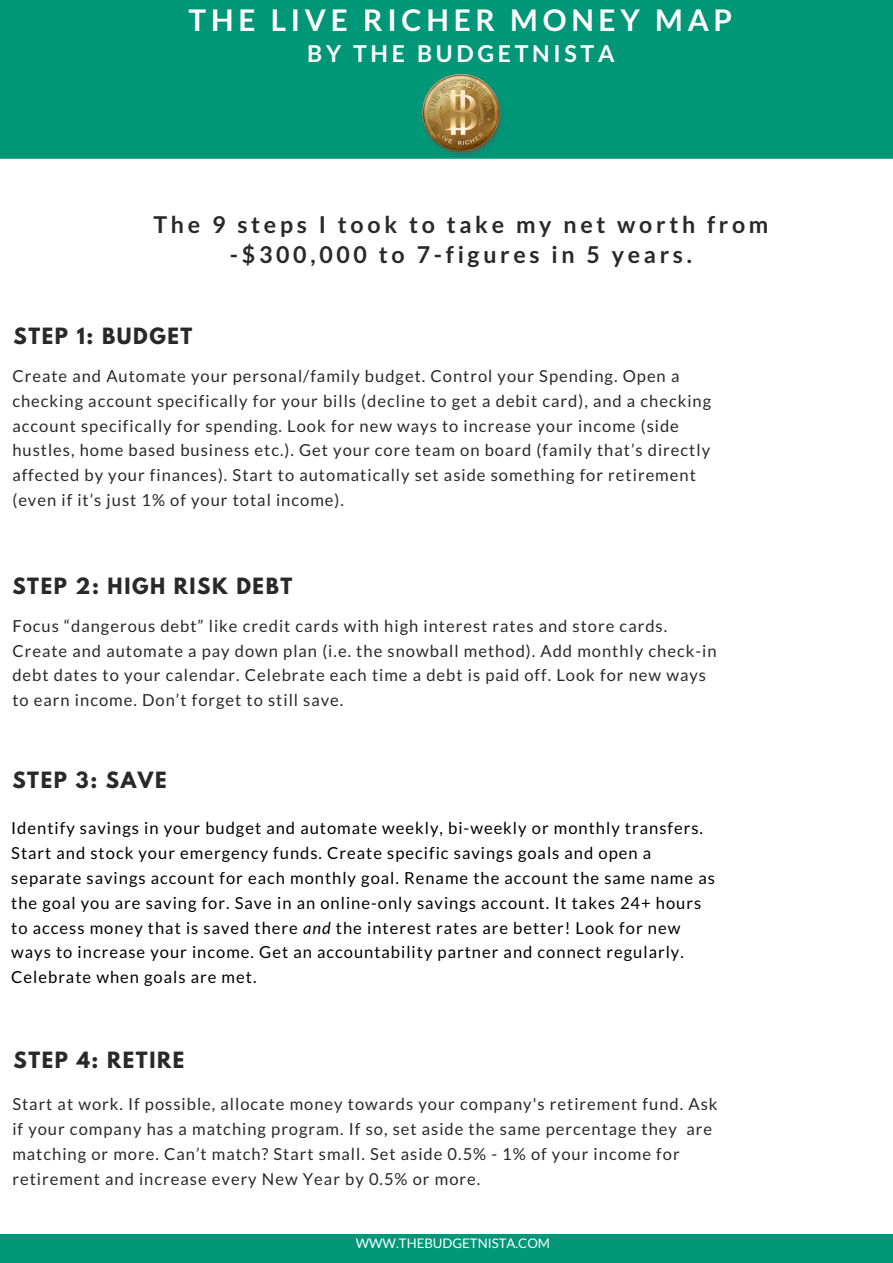
<style>
.page{position:relative;width:893px;height:1263px;background:#fff}
.page>*{position:absolute;margin:0;border:0;box-sizing:border-box;transform-origin:0 0}
.t1{font:700 29.85px "Lato";letter-spacing:.16em;color:#fff}
.t2{font:700 23.25px/29.2px "Lato";letter-spacing:.16em;color:#292929;text-align:center}
.t3{font:700 23.25px "Lato";letter-spacing:.16em;color:#fff}
.t4{font:700 19.8px "League Spartan";letter-spacing:.08em;color:#292929}
.t5{font:16.5px/24.8px "Lato";letter-spacing:.06em;color:#292929}
.t6{font:16.5px/24.8px "Lato";letter-spacing:.06em;color:#000}
.t7{font:13.2px "Lato";color:#fff}
.s1{font-style:italic}
</style>
<div class="page">
<div style="left:0;top:0;width:893px;height:159px;background:#009678"></div>
<img style="left:422px;top:73px;width:80px;height:83px">
<div style="left:0;top:1234px;width:893px;height:29px;background:#009678"></div>
<h1 class="t1" style="left:189px;top:2px;width:545px">THE LIVE RICHER MONEY MAP</h1>
<h2 class="t3" style="left:307px;top:39px;width:309px">BY THE BUDGETNISTA</h2>
<h2 class="t2" style="left:153px;top:210px;width:616px">The 9 steps I took to take my net worth from -$300,000 to 7-figures in 5 years.</h2>
<p class="t4" style="left:14px;top:326px;width:180px">STEP 1: BUDGET</p>
<p class="t5" style="left:12px;top:363px;width:700px">Create and Automate your personal/family budget. Control your Spending. Open a checking account specifically for your bills (decline to get a debit card), and a checking account specifically for spending. Look for new ways to increase your income (side hustles, home based business etc.). Get your core team on board (family that’s directly affected by your finances). Start to automatically set aside something for retirement (even if it’s just 1% of your total income).</p>
<p class="t4" style="left:12px;top:576px;width:281px">STEP 2: HIGH RISK DEBT</p>
<p class="t5" style="left:12px;top:613px;width:706px">Focus “dangerous debt” like credit cards with high interest rates and store cards.<br>Create and automate a pay down plan (i.e. the snowball method). Add monthly check-in debt dates to your calendar. Celebrate each time a debt is paid off. Look for new ways to earn income. Don’t forget to still save.</p>
<p class="t4" style="left:12px;top:770px;width:156px">STEP 3: SAVE</p>
<p class="t6" style="left:11px;top:816px;width:705px">Identify savings in your budget and automate weekly, bi-weekly or monthly transfers.<br>Start and stock your emergency funds. Create specific savings goals and open a separate savings account for each monthly goal. Rename the account the same name as the goal you are saving for. Save in an online-only savings account. It takes 24+ hours to access money that is saved there <span class="s1">and</span> the interest rates are better! Look for new ways to increase your income. Get an accountability partner and connect regularly.<br>Celebrate when goals are met.</p>
<p class="t4" style="left:14px;top:1050px;width:172px">STEP 4: RETIRE</p>
<p class="t5" style="left:12px;top:1091px;width:707px">Start at work. If possible, allocate money towards your company's retirement fund. Ask if your company has a matching program. If so, set aside the same percentage they are matching or more. Can’t match? Start small. Set aside 0.5% - 1% of your income for retirement and increase every New Year by 0.5% or more.</p>
<p class="t7" style="left:356px;top:1235px;width:196px">WWW.THEBUDGETNISTA.COM</p>
</div>
